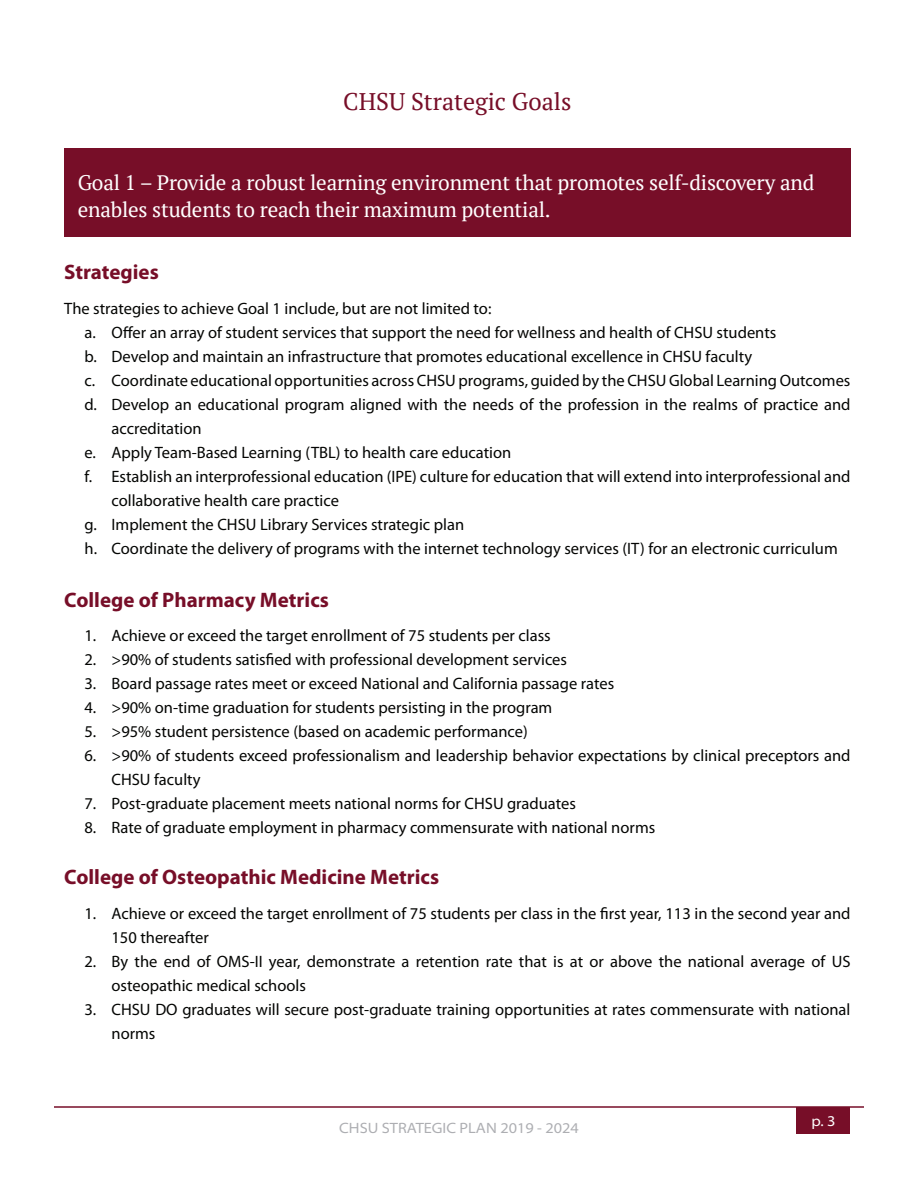
<style>
.page{position:relative;width:918px;height:1188px;background:#fff}
.page>*{position:absolute;margin:0;border:0;box-sizing:border-box;transform-origin:0 0}
.t1{font:24px "PT Serif";color:#770e28}
.t2{font:21px/27px "PT Serif";letter-spacing:-.01em;color:#fff}
.t3{font:700 21px "Myriad Pro";color:#770e28}
.Body_Text{font:16.5px/24px "Myriad Pro";color:#040503}
.t4{font:semi-expanded 15px "Myriad Pro";color:#adaeb2}
.t5{font:semi-expanded 15px "Myriad Pro";color:#fff}
</style>
<div class="page">
<div style="left:796px;top:1107px;width:54px;height:27px;background:#770e28"></div>
<hr style="left:54px;top:1106px;width:810px;height:2px;background:#770e28">
<div style="left:64px;top:148px;width:786px;height:89px;background:#770e28"></div>
<p class="t1" style="left:343px;top:86px;width:230px">CHSU Strategic Goals</p>
<p class="t2" style="left:78px;top:169px;width:738px">Goal 1 – Provide a robust learning environment that promotes self-discovery and enables students to reach their maximum potential.</p>
<p class="t3" style="left:64px;top:258px;width:96px">Strategies</p>
<p class="Body_Text" style="left:64px;top:296px;width:429px">The strategies to achieve Goal 1 include, but are not limited to:</p>
<p class="Body_Text" style="left:85px;top:320px;width:693px">a. Offer an array of student services that support the need for wellness and health of CHSU students</p>
<p class="Body_Text" style="left:85px;top:344px;width:669px">b. Develop and maintain an infrastructure that promotes educational excellence in CHSU faculty</p>
<p class="Body_Text" style="left:85px;top:368px;width:767px">c. Coordinate educational opportunities across CHSU programs, guided by the CHSU Global Learning Outcomes</p>
<p class="Body_Text" style="left:112px;top:392px;width:741px;text-indent:-27px">d. Develop an educational program aligned with the needs of the profession in the realms of practice and accreditation</p>
<p class="Body_Text" style="left:85px;top:440px;width:428px">e. Apply Team-Based Learning (TBL) to health care education</p>
<p class="Body_Text" style="left:112px;top:464px;width:741px;text-indent:-27px">f. Establish an interprofessional education (IPE) culture for education that will extend into interprofessional and collaborative health care practice</p>
<p class="Body_Text" style="left:85px;top:512px;width:381px">g. Implement the CHSU Library Services strategic plan</p>
<p class="Body_Text" style="left:85px;top:536px;width:755px">h. Coordinate the delivery of programs with the internet technology services (IT) for an electronic curriculum</p>
<p class="t3" style="left:64px;top:586px;width:266px">College of Pharmacy Metrics</p>
<p class="Body_Text" style="left:85px;top:623px;width:468px">1. Achieve or exceed the target enrollment of 75 students per class</p>
<p class="Body_Text" style="left:85px;top:647px;width:484px">2. &gt;90% of students satisfied with professional development services</p>
<p class="Body_Text" style="left:85px;top:671px;width:531px">3. Board passage rates meet or exceed National and California passage rates</p>
<p class="Body_Text" style="left:85px;top:695px;width:469px">4. &gt;90% on-time graduation for students persisting in the program</p>
<p class="Body_Text" style="left:85px;top:719px;width:445px">5. &gt;95% student persistence (based on academic performance)</p>
<p class="Body_Text" style="left:112px;top:743px;width:741px;text-indent:-27px">6. &gt;90% of students exceed professionalism and leadership behavior expectations by clinical preceptors and<br>CHSU faculty</p>
<p class="Body_Text" style="left:85px;top:791px;width:493px">7. Post-graduate placement meets national norms for CHSU graduates</p>
<p class="Body_Text" style="left:85px;top:815px;width:572px">8. Rate of graduate employment in pharmacy commensurate with national norms</p>
<p class="t3" style="left:64px;top:863px;width:376px">College of Osteopathic Medicine Metrics</p>
<p class="Body_Text" style="left:112px;top:901px;width:741px;text-indent:-27px">1. Achieve or exceed the target enrollment of 75 students per class in the first year, 113 in the second year and<br>150 thereafter</p>
<p class="Body_Text" style="left:112px;top:949px;width:740px;text-indent:-27px">2. By the end of OMS-II year, demonstrate a retention rate that is at or above the national average of US osteopathic medical schools</p>
<p class="Body_Text" style="left:112px;top:997px;width:740px;text-indent:-27px">3. CHSU DO graduates will secure post-graduate training opportunities at rates commensurate with national norms</p>
<p class="t4" style="left:339px;top:1119px;width:241px">CHSU STRATEGIC PLAN 2019 - 2024</p>
<p class="t5" style="left:811px;top:1111px;width:26px">p. 3</p>
</div>
